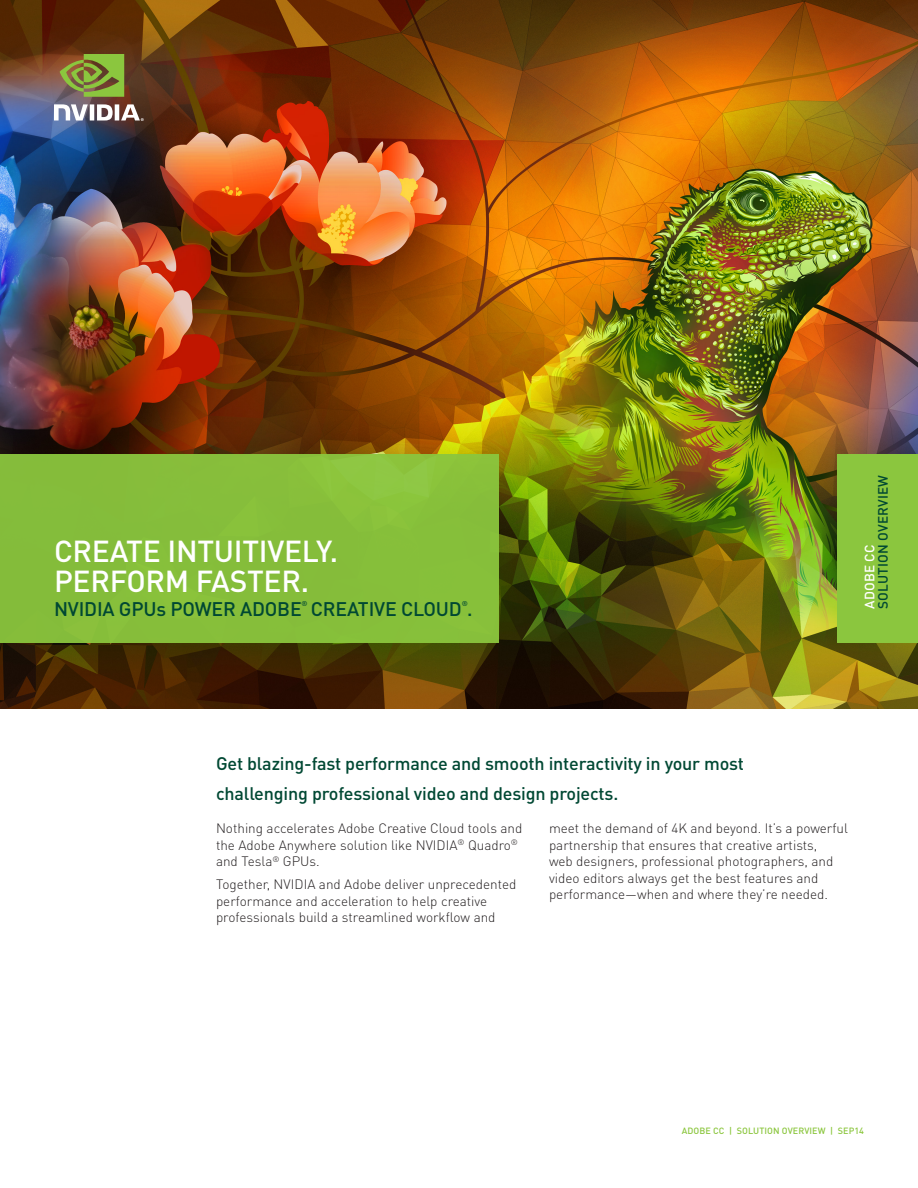
<style>
.page{position:relative;width:918px;height:1188px;background:#fff}
.page>*{position:absolute;margin:0;border:0;box-sizing:border-box;transform-origin:0 0}
.Body__Intro__Text{font:500 30px/30px "DIN Pro";letter-spacing:-.01em;color:#fff}
.Body__Intro__Text-2{font:500 19.5px "DIN Pro";letter-spacing:-.01em;color:#004833}
.Body__Intro__Text-3{font:500 18px/30px "DIN Pro";letter-spacing:-.01em;color:#004833}
.Body_Text{font:300 13.5px/16.5px "DIN Pro";color:#231f20}
.Body_Text-2{font:500 13.5px/13.5px "DIN Pro";letter-spacing:.01em;color:#004833}
.Folios__Right{font:500 9px "DIN Pro";letter-spacing:.01em;color:#8bc63e}
.Body__Intro__Text-4{font:500 7.05px "DIN Pro";color:#004833}
.s1{color:#fff}
</style>
<div class="page">
<img style="left:0;top:0;width:918px;height:708px">
<div style="left:0;top:454px;width:500px;height:189px;background:#86be3a"></div>
<div style="left:837px;top:454px;width:81px;height:189px;background:#8bc63e"></div>
<svg style="left:54px;top:104px;width:90px;height:17px"></svg>
<svg style="left:60px;top:54px;width:64px;height:43px;background:#84943d"></svg>
<p class="Body__Intro__Text" style="left:54px;top:535px;width:286px">CREATE INTUITIVELY.<br>PERFORM FASTER.</p>
<p class="Body__Intro__Text-2" style="left:54px;top:595px;width:249px">NVIDIA GPUs POWER ADOBE</p>
<p class="Body__Intro__Text-4" style="left:302px;top:598px;width:8px">®</p>
<p class="Body__Intro__Text-2" style="left:311px;top:595px;width:163px">CREATIVE CLOUD .</p>
<p class="Body__Intro__Text-4" style="left:462px;top:598px;width:8px">®</p>
<p class="Body_Text-2" style="left:862px;top:609px;width:135px;rotate:-90deg"><span class="s1">ADOBE CC<br></span>SOLUTION OVERVIEW</p>
<p class="Body__Intro__Text-3" style="left:216px;top:748px;width:530px">Get blazing-fast performance and smooth interactivity in your most challenging professional video and design projects.</p>
<p class="Body_Text" style="left:216px;top:819px;width:308px">Nothing accelerates Adobe Creative Cloud tools and the Adobe Anywhere solution like NVIDIA<sup>®</sup> Quadro<sup>® </sup>and Tesla<sup>®</sup> GPUs.</p>
<p class="Body_Text" style="left:216px;top:876px;width:302px">Together, NVIDIA and Adobe deliver unprecedented performance and acceleration to help creative professionals build a streamlined workflow and</p>
<p class="Body_Text" style="left:549px;top:819px;width:301px">meet the demand of 4K and beyond. It’s a powerful partnership that ensures that creative artists,<br>web designers, professional photographers, and video editors always get the best features and performance—when and where they’re needed.</p>
<p class="Folios__Right" style="left:682px;top:1125px;width:67px">ADOBE CC | Solution</p>
<p class="Folios__Right" style="left:782px;top:1125px;width:12px">Overview</p>
<p class="Folios__Right" style="left:830px;top:1125px;width:35px">| Sep14</p>
</div>
